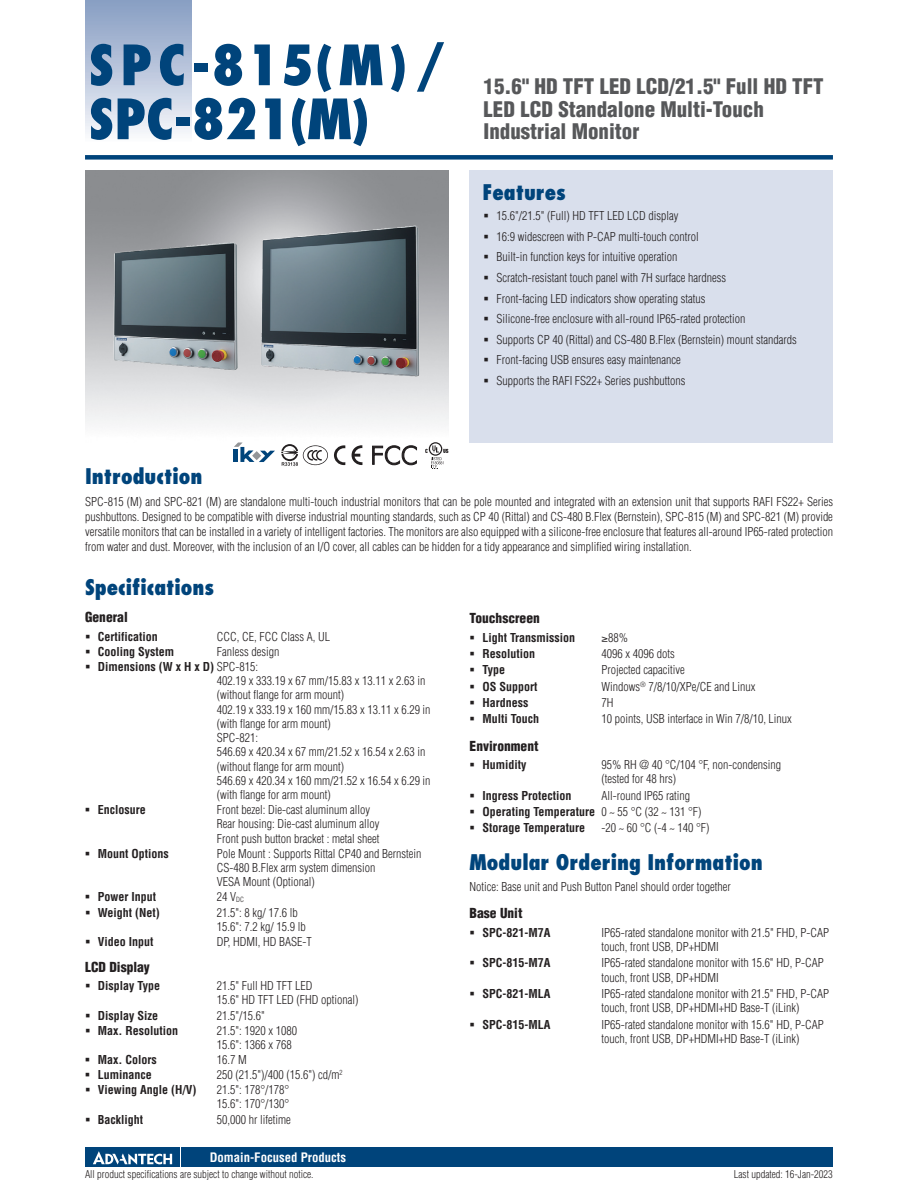
<style>
.page{position:relative;width:918px;height:1188px;background:#fff}
.page>*{position:absolute;margin:0;border:0;box-sizing:border-box;transform-origin:0 0}
.t1{font:800 condensed 54px/54px "Futura";letter-spacing:.02em;color:#00447b}
.t2{font:900 condensed 21px/22.5px "Helvetica";color:#57585a}
.t3{font:800 condensed 21px "Futura";color:#00447b}
.t4{font:900 condensed 13.5px "Helvetica";color:#231f20}
.t5{font:700 condensed 12.75px "Helvetica";color:#fff}
.t6{font:300 condensed 12px/14.2px "Helvetica";color:#231f20}
.t7{font:700 condensed 12px/16.4px "Helvetica";color:#231f20}
.t8{font:300 condensed 10.5px "Helvetica";color:#231f20}
.s1{font-weight:300}
</style>
<div class="page">
<div style="left:85px;top:155px;width:748px;height:5px;background:#00447b"></div>
<div style="left:85px;top:0;width:106px;height:143px;background:linear-gradient(to bottom,#849bc1,#f9fafc)"></div>
<div style="left:182px;top:1147px;width:651px;height:20px;background:#00447b"></div>
<div style="left:85px;top:1147px;width:95px;height:20px;background:#00447b"></div>
<svg style="left:93px;top:1151px;width:79px;height:14px"></svg>
<div style="left:470px;top:170px;width:363px;height:272px;background:#d9dfec"></div>
<svg style="left:334px;top:445px;width:11px;height:20px"></svg>
<svg style="left:352px;top:445px;width:10px;height:21px"></svg>
<svg style="left:372px;top:445px;width:45px;height:21px"></svg>
<svg style="left:425px;top:442px;width:23px;height:27px"></svg>
<svg style="left:234px;top:443px;width:41px;height:19px"></svg>
<svg style="left:281px;top:444px;width:47px;height:22px"></svg>
<img style="left:111px;top:241px;width:129px;height:129px">
<img style="left:261px;top:221px;width:159px;height:160px">
<h1 class="t1" style="left:89px;top:38px;width:361px">SPC-815(M)/<br>SPC-821(M)</h1>
<h2 class="t2" style="left:484px;top:75px;width:342px">15.6" HD TFT LED LCD/21.5" Full HD TFT<br>LED LCD Standalone Multi-Touch<br>Industrial Monitor</h2>
<h2 class="t3" style="left:482px;top:179px;width:85px">Features</h2>
<p class="t6" style="left:496px;top:205px;width:302px;line-height:20.7px">15.6"/21.5" (Full) HD TFT LED LCD display<br>16:9 widescreen with P-CAP multi-touch control<br>Built-in function keys for intuitive operation<br>Scratch-resistant touch panel with 7H surface hardness<br>Front-facing LED indicators show operating status<br>Silicone-free enclosure with all-round IP65-rated protection<br>Supports CP 40 (Rittal) and CS-480 B.Flex (Bernstein) mount standards Front-facing USB ensures easy maintenance<br>Supports the RAFI FS22+ Series pushbuttons</p>
<h2 class="t3" style="left:85px;top:463px;width:119px">Introduction</h2>
<p class="t6" style="left:85px;top:494px;width:750px;line-height:15px;text-align:justify">SPC-815 (M) and SPC-821 (M) are standalone multi-touch industrial monitors that can be pole mounted and integrated with an extension unit that supports RAFI FS22+ Series pushbuttons. Designed to be compatible with diverse industrial mounting standards, such as CP 40 (Rittal) and CS-480 B.Flex (Bernstein), SPC-815 (M) and SPC-821 (M) provide versatile monitors that can be installed in a variety of intelligent factories. The monitors are also equipped with a silicone-free enclosure that features all-around IP65-rated protection from water and dust. Moreover, with the inclusion of an I/O cover, all cables can be hidden for a tidy appearance and simplified wiring installation.</p>
<h2 class="t3" style="left:85px;top:574px;width:131px">Specifications</h2>
<p class="t4" style="left:85px;top:609px;width:44px">General</p>
<p class="t7" style="left:98px;top:628px;width:62px">Certification</p>
<p class="t6" style="left:217px;top:629px;width:115px">CCC, CE, FCC Class A, UL</p>
<p class="t7" style="left:98px;top:643px;width:78px">Cooling System</p>
<p class="t6" style="left:217px;top:644px;width:64px">Fanless design</p>
<p class="t7" style="left:98px;top:658px;width:162px">Dimensions (W x H x D) <span class="s1">SPC-815:</span></p>
<p class="t6" style="left:217px;top:674px;width:210px">402.19 x 333.19 x 67 mm/15.83 x 13.11 x 2.63 in</p>
<p class="t6" style="left:217px;top:688px;width:129px">(without flange for arm mount)</p>
<p class="t6" style="left:217px;top:702px;width:215px">402.19 x 333.19 x 160 mm/15.83 x 13.11 x 6.29 in</p>
<p class="t6" style="left:217px;top:716px;width:115px">(with flange for arm mount)</p>
<p class="t6" style="left:217px;top:731px;width:43px">SPC-821:</p>
<p class="t6" style="left:217px;top:745px;width:210px">546.69 x 420.34 x 67 mm/21.52 x 16.54 x 2.63 in</p>
<p class="t6" style="left:217px;top:759px;width:129px">(without flange for arm mount)</p>
<p class="t6" style="left:217px;top:773px;width:215px">546.69 x 420.34 x 160 mm/21.52 x 16.54 x 6.29 in</p>
<p class="t6" style="left:217px;top:788px;width:115px">(with flange for arm mount)</p>
<p class="t7" style="left:98px;top:802px;width:49px">Enclosure</p>
<p class="t6" style="left:217px;top:803px;width:164px">Front bezel: Die-cast aluminum alloy<br>Rear housing: Die-cast aluminum alloy<br>Front push button bracket : metal sheet</p>
<p class="t7" style="left:98px;top:845px;width:73px">Mount Options</p>
<p class="t6" style="left:217px;top:846px;width:206px">Pole Mount : Supports Rittal CP40 and Bernstein<br>CS-480 B.Flex arm system dimension<br>VESA Mount (Optional)</p>
<p class="t7" style="left:98px;top:889px;width:60px">Power Input</p>
<p class="t6" style="left:217px;top:890px;width:29px">24 V<sub>DC</sub></p>
<p class="t7" style="left:98px;top:904px;width:64px">Weight (Net)</p>
<p class="t6" style="left:217px;top:905px;width:90px">21.5": 8 kg/ 17.6 lb<br>15.6": 7.2 kg/ 15.9 lb</p>
<p class="t7" style="left:98px;top:933px;width:57px">Video Input</p>
<p class="t6" style="left:217px;top:934px;width:97px">DP, HDMI, HD BASE-T</p>
<p class="t4" style="left:85px;top:958px;width:66px">LCD Display</p>
<p class="t7" style="left:98px;top:978px;width:64px">Display Type</p>
<p class="t6" style="left:217px;top:979px;width:143px">21.5" Full HD TFT LED<br>15.6" HD TFT LED (FHD optional)</p>
<p class="t7" style="left:98px;top:1007px;width:62px">Display Size</p>
<p class="t6" style="left:217px;top:1008px;width:50px">21.5"/15.6"</p>
<p class="t7" style="left:98px;top:1022px;width:82px">Max. Resolution</p>
<p class="t6" style="left:217px;top:1023px;width:82px">21.5": 1920 x 1080<br>15.6": 1366 x 768</p>
<p class="t7" style="left:98px;top:1051px;width:60px">Max. Colors</p>
<p class="t6" style="left:217px;top:1052px;width:31px">16.7 M</p>
<p class="t7" style="left:98px;top:1066px;width:55px">Luminance</p>
<p class="t6" style="left:217px;top:1068px;width:127px">250 (21.5")/400 (15.6") cd/m<sup>2</sup></p>
<p class="t7" style="left:98px;top:1082px;width:100px">Viewing Angle (H/V)</p>
<p class="t6" style="left:217px;top:1083px;width:74px">21.5": 178°/178°<br>15.6": 170°/130°</p>
<p class="t7" style="left:98px;top:1111px;width:47px">Backlight</p>
<p class="t6" style="left:217px;top:1112px;width:75px">50,000 hr lifetime</p>
<p class="t5" style="left:210px;top:1149px;width:138px">Domain-Focused Products</p>
<p class="t4" style="left:470px;top:610px;width:72px">Touchscreen</p>
<p class="t7" style="left:482px;top:629px;width:94px">Light Transmission</p>
<p class="t6" style="left:601px;top:630px;width:28px">≥88%</p>
<p class="t7" style="left:482px;top:645px;width:54px">Resolution</p>
<p class="t6" style="left:601px;top:646px;width:75px">4096 x 4096 dots</p>
<p class="t7" style="left:482px;top:662px;width:24px">Type</p>
<p class="t6" style="left:601px;top:663px;width:85px">Projected capacitive</p>
<p class="t7" style="left:482px;top:678px;width:57px">OS Support</p>
<p class="t6" style="left:601px;top:679px;width:156px">Windows<sup>®</sup> 7/8/10/XPe/CE and Linux</p>
<p class="t7" style="left:482px;top:694px;width:47px">Hardness</p>
<p class="t6" style="left:601px;top:696px;width:13px">7H</p>
<p class="t7" style="left:482px;top:711px;width:58px">Multi Touch</p>
<p class="t6" style="left:601px;top:712px;width:192px">10 points, USB interface in Win 7/8/10, Linux</p>
<p class="t4" style="left:470px;top:737px;width:70px">Environment</p>
<p class="t7" style="left:482px;top:756px;width:46px">Humidity</p>
<p class="t6" style="left:601px;top:758px;width:181px">95% RH @ 40 °C/104 °F, non-condensing (tested for 48 hrs)</p>
<p class="t7" style="left:482px;top:787px;width:90px">Ingress Protection</p>
<p class="t7" style="left:482px;top:787px;width:221px;text-indent:119px"><span class="s1">All-round IP65 rating<br></span>Operating Temperature <span class="s1">0 ~ 55 °C (32 ~ 131 °F)<br></span>Storage Temperature</p>
<p class="t6" style="left:601px;top:821px;width:110px">-20 ~ 60 °C (-4 ~ 140 °F)</p>
<h2 class="t3" style="left:470px;top:849px;width:295px">Modular Ordering Information</h2>
<p class="t6" style="left:470px;top:880px;width:263px">Notice: Base unit and Push Button Panel should order together</p>
<p class="t4" style="left:470px;top:905px;width:54px">Base Unit</p>
<p class="t7" style="left:482px;top:924px;width:70px">SPC-821-M7A</p>
<p class="t6" style="left:601px;top:925px;width:229px">IP65-rated standalone monitor with 21.5" FHD, P-CAP touch, front USB, DP+HDMI</p>
<p class="t7" style="left:482px;top:955px;width:70px">SPC-815-M7A</p>
<p class="t6" style="left:601px;top:956px;width:224px">IP65-rated standalone monitor with 15.6" HD, P-CAP touch, front USB, DP+HDMI</p>
<p class="t7" style="left:482px;top:985px;width:70px">SPC-821-MLA</p>
<p class="t6" style="left:601px;top:987px;width:229px">IP65-rated standalone monitor with 21.5" FHD, P-CAP touch, front USB, DP+HDMI+HD Base-T (iLink)</p>
<p class="t7" style="left:482px;top:1016px;width:70px">SPC-815-MLA</p>
<p class="t6" style="left:601px;top:1017px;width:224px">IP65-rated standalone monitor with 15.6" HD, P-CAP touch, front USB, DP+HDMI+HD Base-T (iLink)</p>
<p class="t8" style="left:85px;top:1167px;width:230px">All product specifications are subject to change without notice.</p>
<p class="t8" style="left:734px;top:1167px;width:101px">Last updated: 16-Jan-2023</p>
</div>
